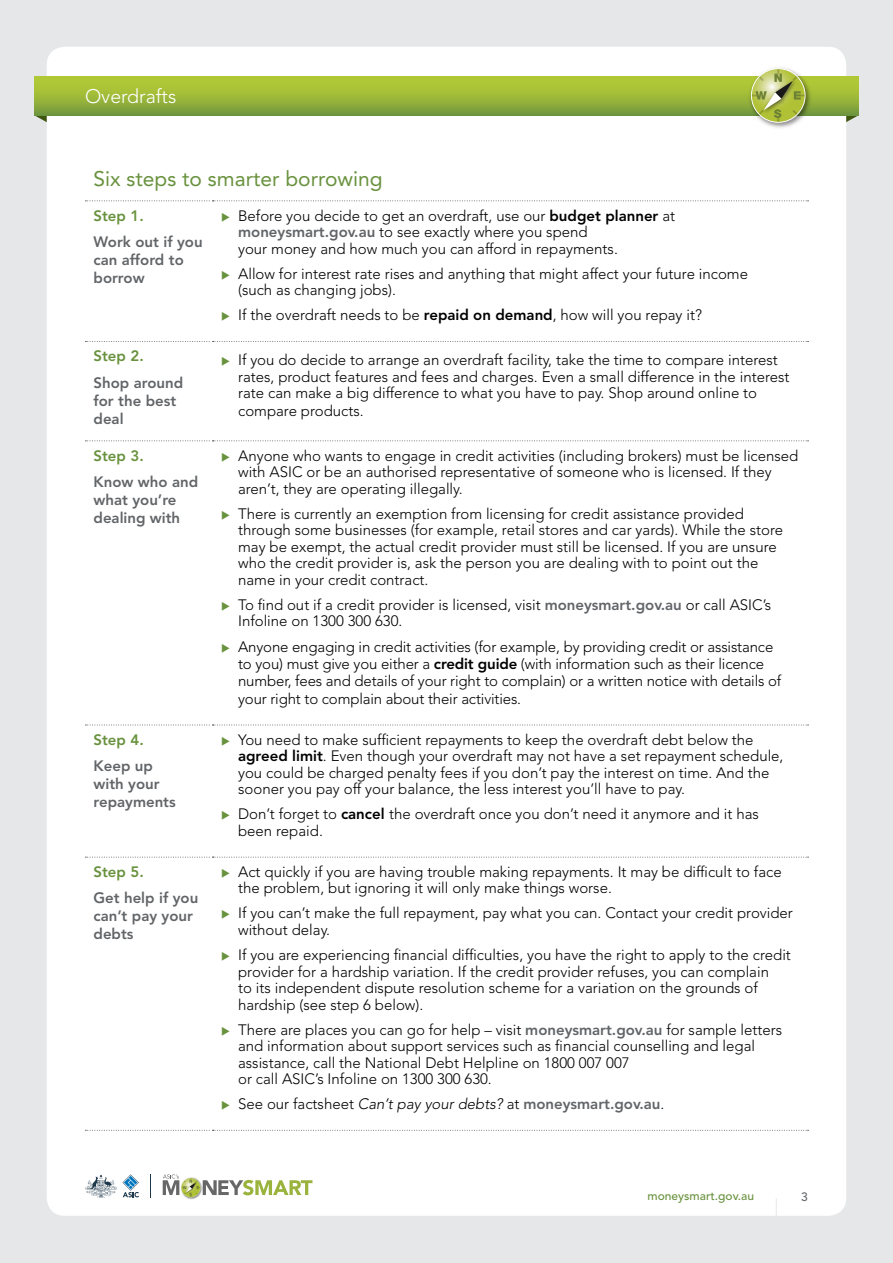
<style>
.page{position:relative;width:893px;height:1263px;background:#e6e7e8}
.page>*{position:absolute;margin:0;border:0;box-sizing:border-box;transform-origin:0 0}
.Level_2_heading{font:21px "Avenir LT Std";color:#69923e}
.t1{font:300 19.5px "Avenir LT Std";color:#fff}
.t2{font:300 15px/16.5px "Avenir LT Std";color:#000}
.Step_explanation{font:800 15px/18px "Avenir LT Std";color:#626568}
.Level_3_heading{font:800 15px "Avenir LT Std";color:#69923e}
.t3{font:500 12px "Avenir LT Std";color:#69923e}
.t4{font:500 12px "Avenir LT Std";color:#626568}
.s1{font-weight:800}
.s2{font-weight:800;color:#626568}
.s3{font-style:italic}
</style>
<div class="page">
<div style="left:47px;top:47px;width:799px;height:1169px;background:#fff;border-radius:18px"></div>
<hr style="left:776px;top:1198px;width:1px;height:35px;background:#e6e7e8">
<svg style="left:34px;top:68px;width:824px;height:58px"></svg>
<svg style="left:85px;top:1174px;width:54px;height:24px"></svg>
<img style="left:186px;top:1197px;width:11px;height:2px">
<svg style="left:163px;top:1174px;width:149px;height:23px"></svg>
<svg style="left:85px;top:200px;width:723px;height:1px"></svg>
<svg style="left:85px;top:341px;width:723px;height:1px"></svg>
<svg style="left:85px;top:440px;width:723px;height:1px"></svg>
<svg style="left:85px;top:725px;width:723px;height:1px"></svg>
<svg style="left:85px;top:857px;width:723px;height:1px"></svg>
<svg style="left:85px;top:1130px;width:723px;height:1px"></svg>
<h2 class="t1" style="left:85px;top:85px;width:93px">Overdrafts</h2>
<h2 class="Level_2_heading" style="left:94px;top:166px;width:291px">Six steps to smarter borrowing</h2>
<h3 class="Level_3_heading" style="left:94px;top:207px;width:52px">Step 1.</h3>
<p class="Step_explanation" style="left:94px;top:233px;width:111px">Work out if you can afford to borrow</p>
<p class="t2" style="left:238px;top:207px;width:438px">Before you decide to get an overdraft, use our <span class="s1">budget planner</span> at <span class="s2">moneysmart.gov.au</span> to see exactly where you spend<br>your money and how much you can afford in repayments.</p>
<p class="t2" style="left:238px;top:265px;width:511px">Allow for interest rate rises and anything that might affect your future income (such as changing jobs).</p>
<p class="t2" style="left:238px;top:307px;width:465px">If the overdraft needs to be <span class="s1">repaid on demand</span>, how will you repay it?</p>
<h3 class="Level_3_heading" style="left:94px;top:347px;width:52px">Step 2.</h3>
<p class="Step_explanation" style="left:94px;top:374px;width:91px">Shop around for the best deal</p>
<h3 class="Level_3_heading" style="left:94px;top:447px;width:52px">Step 3.</h3>
<p class="Step_explanation" style="left:94px;top:473px;width:106px">Know who and what you’re dealing with</p>
<h3 class="Level_3_heading" style="left:94px;top:731px;width:52px">Step 4.</h3>
<p class="Step_explanation" style="left:94px;top:757px;width:84px">Keep up with your repayments</p>
<h3 class="Level_3_heading" style="left:94px;top:863px;width:52px">Step 5.</h3>
<p class="Step_explanation" style="left:94px;top:889px;width:106px">Get help if you can’t pay your debts</p>
<p class="t2" style="left:238px;top:352px;width:553px">If you do decide to arrange an overdraft facility, take the time to compare interest rates, product features and fees and charges. Even a small difference in the interest rate can make a big difference to what you have to pay. Shop around online to compare products.</p>
<p class="t2" style="left:238px;top:447px;width:562px">Anyone who wants to engage in credit activities (including brokers) must be licensed with ASIC or be an authorised representative of someone who is licensed. If they aren’t, they are operating illegally.</p>
<p class="t2" style="left:238px;top:505px;width:547px">There is currently an exemption from licensing for credit assistance provided through some businesses (for example, retail stores and car yards). While the store may be exempt, the actual credit provider must still be licensed. If you are unsure who the credit provider is, ask the person you are dealing with to point out the name in your credit contract.</p>
<p class="t2" style="left:238px;top:596px;width:535px">To find out if a credit provider is licensed, visit <span class="s2">moneysmart.gov.au</span> or call ASIC’s<br>Infoline on 1300 300 630.</p>
<p class="t2" style="left:238px;top:638px;width:545px;line-height:17.2px">Anyone engaging in credit activities (for example, by providing credit or assistance to you) must give you either a <span class="s1">credit guide</span> (with information such as their licence number, fees and details of your right to complain) or a written notice with details of your right to complain about their activities.</p>
<p class="t2" style="left:238px;top:731px;width:547px">You need to make sufficient repayments to keep the overdraft debt below the <span class="s1">agreed limit</span>. Even though your overdraft may not have a set repayment schedule, you could be charged penalty fees if you don’t pay the interest on time. And the sooner you pay off your balance, the less interest you’ll have to pay.</p>
<p class="t2" style="left:238px;top:806px;width:522px">Don’t forget to <span class="s1">cancel</span> the overdraft once you don’t need it anymore and it has been repaid.</p>
<p class="t2" style="left:238px;top:864px;width:545px">Act quickly if you are having trouble making repayments. It may be difficult to face the problem, but ignoring it will only make things worse.</p>
<p class="t2" style="left:238px;top:905px;width:556px">If you can’t make the full repayment, pay what you can. Contact your credit provider without delay.</p>
<p class="t2" style="left:238px;top:947px;width:554px">If you are experiencing financial difficulties, you have the right to apply to the credit provider for a hardship variation. If the credit provider refuses, you can complain<br>to its independent dispute resolution scheme for a variation on the grounds of hardship (see step 6 below).</p>
<p class="t2" style="left:238px;top:1021px;width:546px">There are places you can go for help – visit <span class="s2">moneysmart.gov.au</span> for sample letters and information about support services such as financial counselling and legal assistance, call the National Debt Helpline on 1800 007 007<br>or call ASIC’s Infoline on 1300 300 630.</p>
<p class="t2" style="left:238px;top:1096px;width:428px">See our factsheet <span class="s3">Can’t pay your debts?</span> at <span class="s2">moneysmart.gov.au</span>.</p>
<p class="t3" style="left:647px;top:1189px;width:108px">moneysmart.gov.au</p>
<p class="t4" style="left:801px;top:1189px;width:8px">3</p>
</div>
